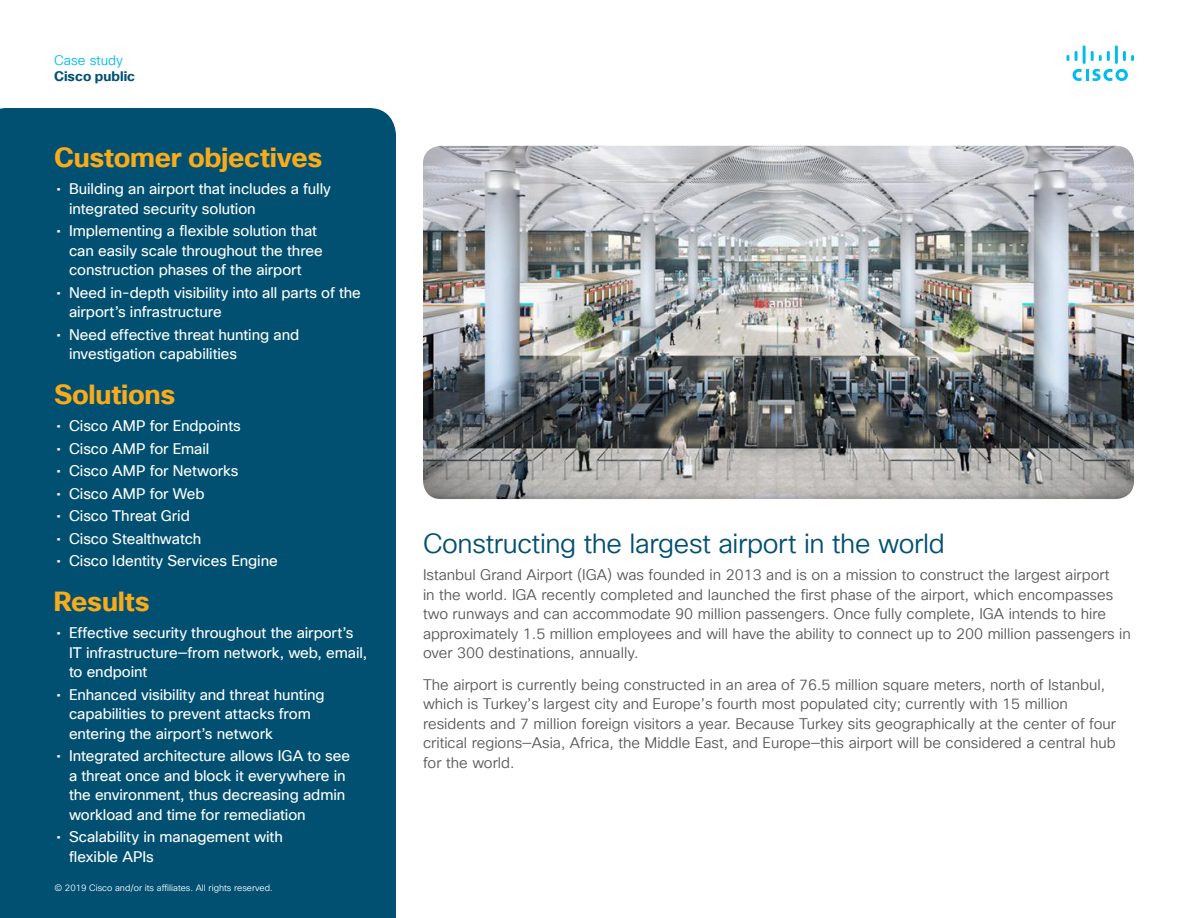
<style>
.page{position:relative;width:1188px;height:918px;background:#fff}
.page>*{position:absolute;margin:0;border:0;box-sizing:border-box;transform-origin:0 0}
.Subhead2_Indigo{font:27px "Cisco Sans TT Light";letter-spacing:-.015em;color:#005073}
.Subhead2_Orange{font:700 27px "Cisco Sans TT";letter-spacing:-.01em;color:#faab1a}
.t1{font:15px/19.5px "Cisco Sans TT";letter-spacing:-.005em;color:#fff}
.Body{font:15px/19.5px "Cisco Sans TT Light";color:#57585a}
.t2{font:700 13.5px "Cisco Sans TT";color:#005073}
.t3{font:13.5px "Cisco Sans TT Light";color:#01bcec}
.t4{font:9px "Cisco Sans TT Light";color:#fff}
</style>
<div class="page">
<svg style="left:1073px;top:69px;width:55px;height:12px"></svg>
<svg style="left:1067px;top:55px;width:2px;height:6px"></svg>
<svg style="left:1075px;top:51px;width:3px;height:10px"></svg>
<hr style="left:1083px;top:45px;width:3px;height:19px;background:#01bcec">
<svg style="left:1091px;top:51px;width:19px;height:10px"></svg>
<hr style="left:1115px;top:45px;width:3px;height:19px;background:#01bcec">
<svg style="left:1123px;top:51px;width:11px;height:10px"></svg>
<div style="left:0;top:108px;width:396px;height:810px;background:#015072"></div>
<img style="left:423px;top:146px;width:711px;height:353px">
<p class="t3" style="left:54px;top:51px;width:71px">Case study</p>
<p class="t2" style="left:54px;top:67px;width:83px">Cisco public</p>
<p class="Subhead2_Orange" style="left:54px;top:140px;width:270px">Customer objectives</p>
<p class="t1" style="left:69px;top:180px;width:263px;text-indent:-13px">• Building an airport that includes a fully integrated security solution</p>
<p class="t1" style="left:69px;top:222px;width:255px;text-indent:-13px">• Implementing a flexible solution that can easily scale throughout the three construction phases of the airport</p>
<p class="t1" style="left:69px;top:283px;width:293px;text-indent:-13px">• Need in-depth visibility into all parts of the airport’s infrastructure</p>
<p class="t1" style="left:69px;top:325px;width:232px;text-indent:-13px">• Need effective threat hunting and investigation capabilities</p>
<p class="Subhead2_Orange" style="left:54px;top:377px;width:123px">Solutions</p>
<p class="t1" style="left:56px;top:417px;width:186px">• Cisco AMP for Endpoints</p>
<p class="t1" style="left:56px;top:439px;width:154px">• Cisco AMP for Email</p>
<p class="t1" style="left:56px;top:462px;width:184px">• Cisco AMP for Networks</p>
<p class="t1" style="left:56px;top:484px;width:150px">• Cisco AMP for Web</p>
<p class="t1" style="left:56px;top:507px;width:135px">• Cisco Threat Grid</p>
<p class="t1" style="left:56px;top:529px;width:147px">• Cisco Stealthwatch</p>
<p class="t1" style="left:56px;top:552px;width:223px">• Cisco Identity Services Engine</p>
<p class="Subhead2_Orange" style="left:54px;top:584px;width:97px">Results</p>
<p class="t1" style="left:69px;top:624px;width:300px;text-indent:-13px">• Effective security throughout the airport’s<br>IT infrastructure—from network, web, email, to endpoint</p>
<p class="t1" style="left:69px;top:685px;width:257px;text-indent:-13px">• Enhanced visibility and threat hunting capabilities to prevent attacks from entering the airport’s network</p>
<p class="t1" style="left:69px;top:747px;width:283px;text-indent:-13px">• Integrated architecture allows IGA to see a threat once and block it everywhere in the environment, thus decreasing admin workload and time for remediation</p>
<p class="t1" style="left:69px;top:828px;width:215px;text-indent:-13px">• Scalability in management with flexible APIs</p>
<p class="t4" style="left:54px;top:882px;width:220px">© 2019 Cisco and/or its affiliates. All rights reserved.</p>
<p class="Subhead2_Indigo" style="left:423px;top:526px;width:523px">Constructing the largest airport in the world</p>
<p class="Body" style="left:423px;top:566px;width:709px">Istanbul Grand Airport (IGA) was founded in 2013 and is on a mission to construct the largest airport<br>in the world. IGA recently completed and launched the first phase of the airport, which encompasses two runways and can accommodate 90 million passengers. Once fully complete, IGA intends to hire approximately 1.5 million employees and will have the ability to connect up to 200 million passengers in over 300 destinations, annually.</p>
<p class="Body" style="left:423px;top:675px;width:695px">The airport is currently being constructed in an area of 76.5 million square meters, north of Istanbul, which is Turkey’s largest city and Europe’s fourth most populated city; currently with 15 million residents and 7 million foreign visitors a year. Because Turkey sits geographically at the center of four critical regions—Asia, Africa, the Middle East, and Europe—this airport will be considered a central hub for the world.</p>
</div>
